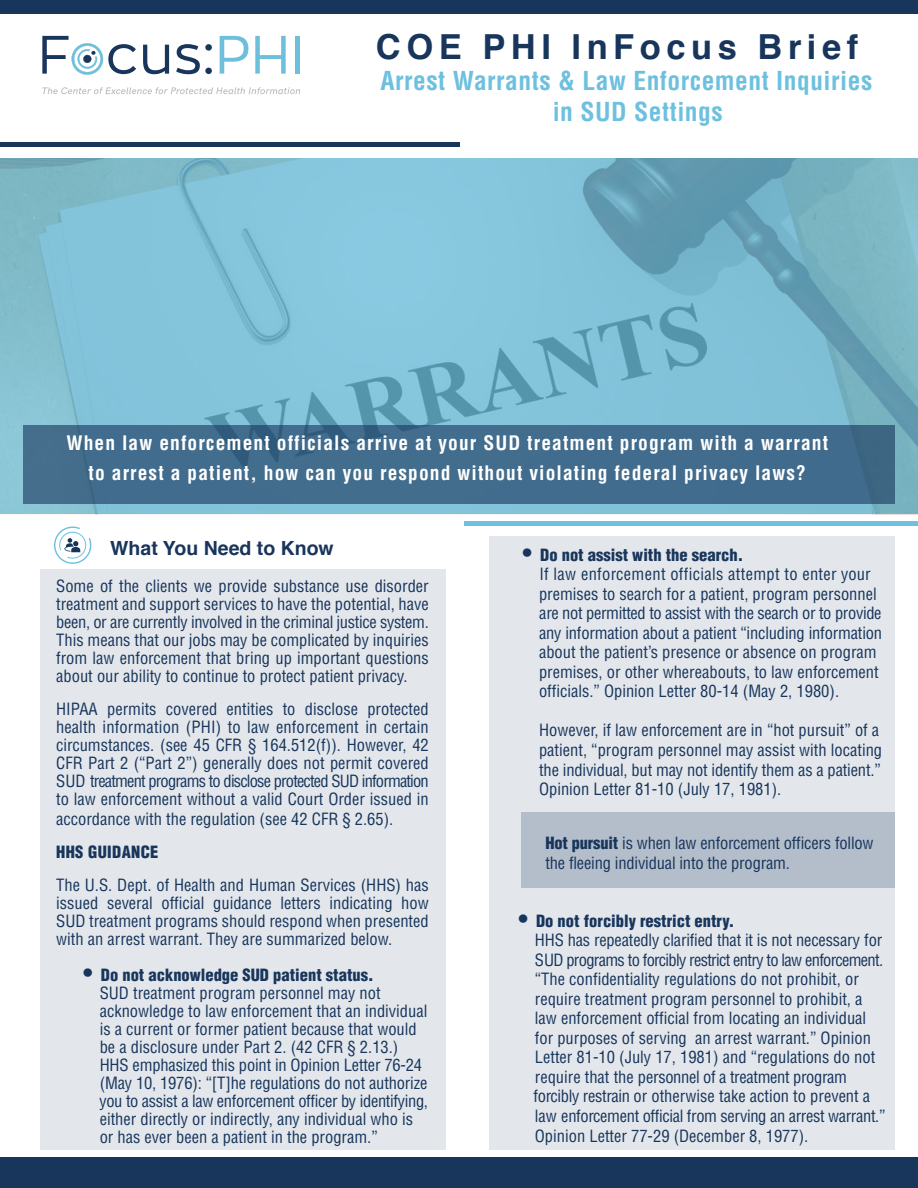
<style>
.page{position:relative;width:918px;height:1188px;background:#fff}
.page>*{position:absolute;margin:0;border:0;box-sizing:border-box;transform-origin:0 0}
.t1{font:700 34.5px "Helvetica";letter-spacing:.16em;color:#18355c}
.t2{font:700 condensed 25.5px/30.6px "Helvetica";letter-spacing:.02em;color:#6dc0de}
.t3{font:700 condensed 19.5px/30px "Helvetica";letter-spacing:.055em;color:#fff;text-align:center}
.t4{font:700 19.5px "Helvetica";color:#18355c}
.t5{font:condensed 16.5px/18px "Helvetica";color:#18355c}
.t6{font:900 condensed 16.5px "Helvetica";letter-spacing:.02em;color:#18355c}
.s1{font-weight:700;font-size:22.5px}
.s2{font-weight:900}
</style>
<div class="page">
<div style="left:489px;top:537px;width:406px;height:613px;background:#e3e7eb"></div>
<div style="left:521px;top:813px;width:374px;height:75px;background:#b4beca"></div>
<div style="left:40px;top:570px;width:405px;height:580px;background:#e3e7eb"></div>
<img style="left:0;top:159px;width:918px;height:355px">
<hr style="left:0;top:143px;width:459px;height:4px;background:#18355c">
<div style="left:0;top:0;width:918px;height:13px;background:#18355c"></div>
<svg style="left:143px;top:45px;width:26px;height:29px"></svg>
<svg style="left:176px;top:44px;width:36px;height:30px"></svg>
<svg style="left:220px;top:36px;width:28px;height:38px"></svg>
<svg style="left:255px;top:36px;width:31px;height:38px"></svg>
<hr style="left:296px;top:36px;width:4px;height:38px;background:#6ebfdc">
<svg style="left:42px;top:87px;width:258px;height:7px"></svg>
<svg style="left:42px;top:36px;width:94px;height:39px"></svg>
<div style="left:23px;top:425px;width:872px;height:78px;background:#416c8d"></div>
<hr style="left:464px;top:522px;width:454px;height:4px;background:#6dc0de">
<div style="left:0;top:1158px;width:918px;height:30px;background:#18355c"></div>
<svg style="left:54px;top:526px;width:38px;height:38px"></svg>
<h1 class="t1" style="left:376px;top:19px;width:484px">COE PHI InFocus Brief</h1>
<h2 class="t2" style="left:553px;top:65px;width:321px;text-indent:-172px">Arrest Warrants &amp; Law Enforcement Inquiries in SUD Settings</h2>
<p class="t3" style="left:66px;top:428px;width:763px">When law enforcement officials arrive at your SUD treatment program with a warrant to arrest a patient, how can you respond without violating federal privacy laws?</p>
<p class="t4" style="left:110px;top:532px;width:225px">What You Need to Know</p>
<p class="t5" style="left:56px;top:577px;width:374px;text-align:justify">Some of the clients we provide substance use disorder treatment and support services to have the potential, have been, or are currently involved in the criminal justice system.<br>This means that our jobs may be complicated by inquiries from law enforcement that bring up important questions about our ability to continue to protect patient privacy.</p>
<p class="t5" style="left:56px;top:700px;width:374px;text-align:justify">HIPAA permits covered entities to disclose protected health information (PHI) to law enforcement in certain circumstances. (see 45 CFR § 164.512(f)). However, 42<br>CFR Part 2 (“Part 2”) generally does not permit covered SUD treatment programs to disclose protected SUD information to law enforcement without a valid Court Order issued in</p>
<p class="t5" style="left:56px;top:810px;width:339px">accordance with the regulation (see 42 CFR § 2.65).</p>
<p class="t6" style="left:56px;top:841px;width:104px">HHS GUIDANCE</p>
<p class="t5" style="left:56px;top:876px;width:374px;text-align:justify">The U.S. Dept. of Health and Human Services (HHS) has issued several official guidance letters indicating how SUD treatment programs should respond when presented with an arrest warrant. They are summarized below.</p>
<p class="t5" style="left:99px;top:966px;width:330px;text-indent:-16px"><span class="s1">•</span> <span class="s2">Do not acknowledge SUD patient status.<br></span>SUD treatment program personnel may not acknowledge to law enforcement that an individual is a current or former patient because that would be a disclosure under Part 2. (42 CFR § 2.13.)<br>HHS emphasized this point in Opinion Letter 76-24 (May 10, 1976): “[T]he regulations do not authorize you to assist a law enforcement officer by identifying, either directly or indirectly, any individual who is or has ever been a patient in the program.”</p>
<p class="t5" style="left:539px;top:545px;width:345px;line-height:19.5px;text-indent:-16px"><span class="s1">•</span> <span class="s2">Do not assist with the search.<br></span>If law enforcement officials attempt to enter your premises to search for a patient, program personnel are not permitted to assist with the search or to provide any information about a patient “including information about the patient’s presence or absence on program premises, or other whereabouts, to law enforcement officials.” Opinion Letter 80-14 (May 2, 1980).</p>
<p class="t5" style="left:539px;top:721px;width:345px;line-height:19.5px">However, if law enforcement are in “hot pursuit” of a patient, “program personnel may assist with locating the individual, but may not identify them as a patient.” Opinion Letter 81-10 (July 17, 1981).</p>
<p class="t5" style="left:545px;top:833px;width:330px;line-height:19.5px"><span class="s2">Hot pursuit</span> is when law enforcement officers follow the fleeing individual into the program.</p>
<p class="t5" style="left:534px;top:911px;width:353px;line-height:19.5px;text-indent:-15px"><span class="s1">•</span> <span class="s2">Do not forcibly restrict entry.<br></span>HHS has repeatedly clarified that it is not necessary for SUD programs to forcibly restrict entry to law enforcement. “The confidentiality regulations do not prohibit, or require treatment program personnel to prohibit, a law enforcement official from locating an individual for purposes of serving an arrest warrant.” Opinion Letter 81-10 (July 17, 1981) and “regulations do not require that the personnel of a treatment program forcibly restrain or otherwise take action to prevent a law enforcement official from serving an arrest warrant.” Opinion Letter 77-29 (December 8, 1977).</p>
</div>
